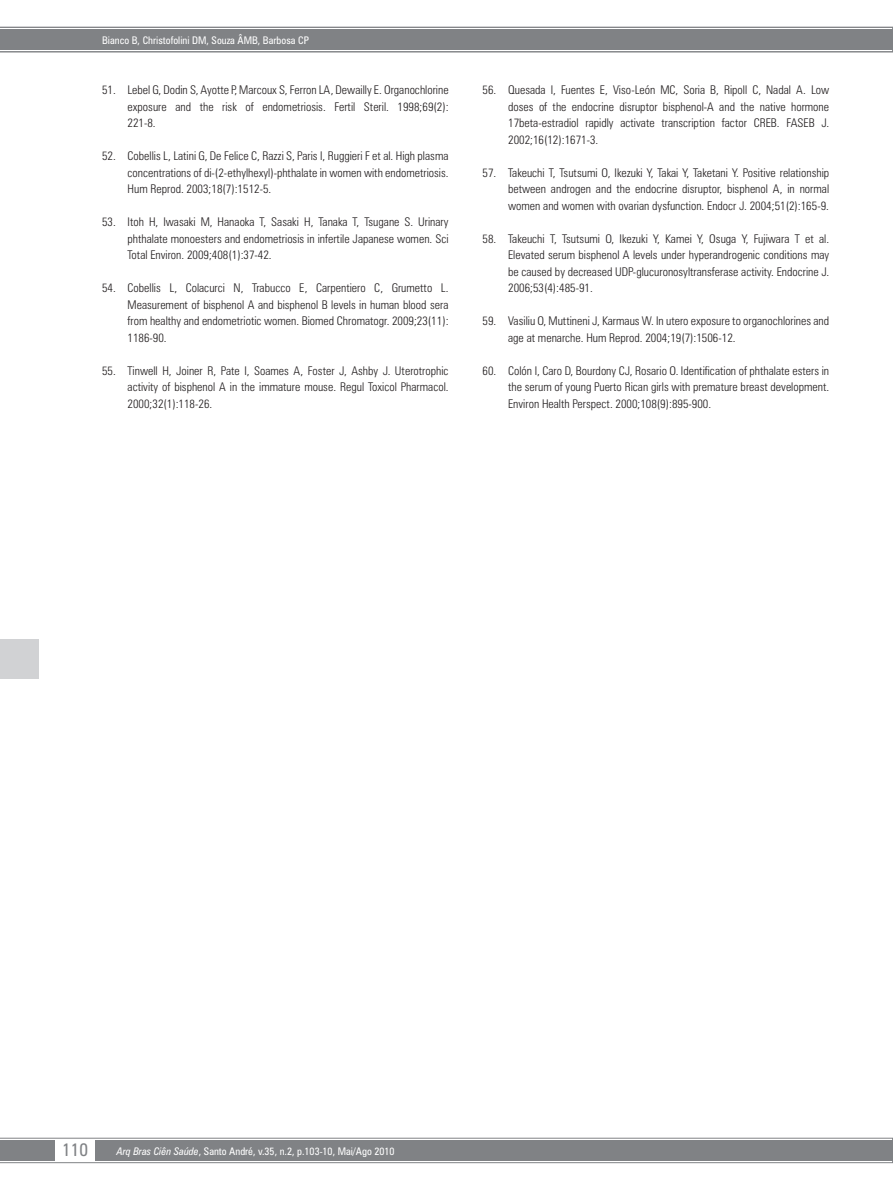
<style>
.page{position:relative;width:893px;height:1191px;background:#fff}
.page>*{position:absolute;margin:0;border:0;box-sizing:border-box;transform-origin:0 0}
.t1{font:condensed 18px "Zurich BT";color:#808285}
.z07_1_referencias{font:300 condensed 12px/16.5px "Zurich BT";color:#231f20;text-align:justify}
.t2{font:condensed 10.5px "Zurich BT";color:#fff}
.s1{font-style:italic}
</style>
<div class="page">
<svg style="left:0;top:1137px;width:893px;height:26px;background:#8f9194"></svg>
<div style="left:55px;top:1139px;width:40px;height:22px;background:#fff"></div>
<div style="left:0;top:639px;width:38px;height:40px;background:#d1d2d4"></div>
<svg style="left:0;top:27px;width:893px;height:25px;background:#8a8c8f"></svg>
<p class="t2" style="left:102px;top:34px;width:208px">Bianco B, Christofolini DM, Souza ÂMB, Barbosa CP</p>
<p class="z07_1_referencias" style="left:128px;top:82px;width:323px;text-indent:-26px">51. Lebel G, Dodin S, Ayotte P, Marcoux S, Ferron LA, Dewailly E. Organochlorine exposure and the risk of endometriosis. Fertil Steril. 1998;69(2):<br>221-8.</p>
<p class="z07_1_referencias" style="left:128px;top:148px;width:323px;text-indent:-26px">52. Cobellis L, Latini G, De Felice C, Razzi S, Paris I, Ruggieri F et al. High plasma concentrations of di-(2-ethylhexyl)-phthalate in women with endometriosis.<br>Hum Reprod. 2003;18(7):1512-5.</p>
<p class="z07_1_referencias" style="left:128px;top:214px;width:322px;text-indent:-26px">53. Itoh H, Iwasaki M, Hanaoka T, Sasaki H, Tanaka T, Tsugane S. Urinary phthalate monoesters and endometriosis in infertile Japanese women. Sci Total Environ. 2009;408(1):37-42.</p>
<p class="z07_1_referencias" style="left:128px;top:280px;width:322px;text-indent:-26px">54. Cobellis L, Colacurci N, Trabucco E, Carpentiero C, Grumetto L.<br>Measurement of bisphenol A and bisphenol B levels in human blood sera from healthy and endometriotic women. Biomed Chromatogr. 2009;23(11):<br>1186-90.</p>
<p class="z07_1_referencias" style="left:128px;top:362px;width:323px;text-indent:-26px">55. Tinwell H, Joiner R, Pate I, Soames A, Foster J, Ashby J. Uterotrophic activity of bisphenol A in the immature mouse. Regul Toxicol Pharmacol.<br>2000;32(1):118-26.</p>
<p class="z07_1_referencias" style="left:508px;top:82px;width:323px;text-indent:-26px">56. Quesada I, Fuentes E, Viso-León MC, Soria B, Ripoll C, Nadal A. Low doses of the endocrine disruptor bisphenol-A and the native hormone 17beta-estradiol rapidly activate transcription factor CREB. FASEB J.<br>2002;16(12):1671-3.</p>
<p class="z07_1_referencias" style="left:508px;top:164px;width:323px;text-indent:-26px">57. Takeuchi T, Tsutsumi O, Ikezuki Y, Takai Y, Taketani Y. Positive relationship between androgen and the endocrine disruptor, bisphenol A, in normal women and women with ovarian dysfunction. Endocr J. 2004;51(2):165-9.</p>
<p class="z07_1_referencias" style="left:508px;top:230px;width:323px;text-indent:-26px">58. Takeuchi T, Tsutsumi O, Ikezuki Y, Kamei Y, Osuga Y, Fujiwara T et al.<br>Elevated serum bisphenol A levels under hyperandrogenic conditions may be caused by decreased UDP-glucuronosyltransferase activity. Endocrine J.<br>2006;53(4):485-91.</p>
<p class="z07_1_referencias" style="left:508px;top:313px;width:323px;text-indent:-26px">59. Vasiliu O, Muttineni J, Karmaus W. In utero exposure to organochlorines and age at menarche. Hum Reprod. 2004;19(7):1506-12.</p>
<p class="z07_1_referencias" style="left:508px;top:362px;width:323px;text-indent:-26px">60. Colón I, Caro D, Bourdony CJ, Rosario O. Identification of phthalate esters in the serum of young Puerto Rican girls with premature breast development.<br>Environ Health Perspect. 2000;108(9):895-900.</p>
<h1 class="t1" style="left:62px;top:1138px;width:27px">110</h1>
<p class="t2" style="left:117px;top:1144px;width:279px"><span class="s1">Arq Bras Ciên Saúde</span>, Santo André, v.35, n.2, p.103-10, Mai/Ago 2010</p>
</div>
